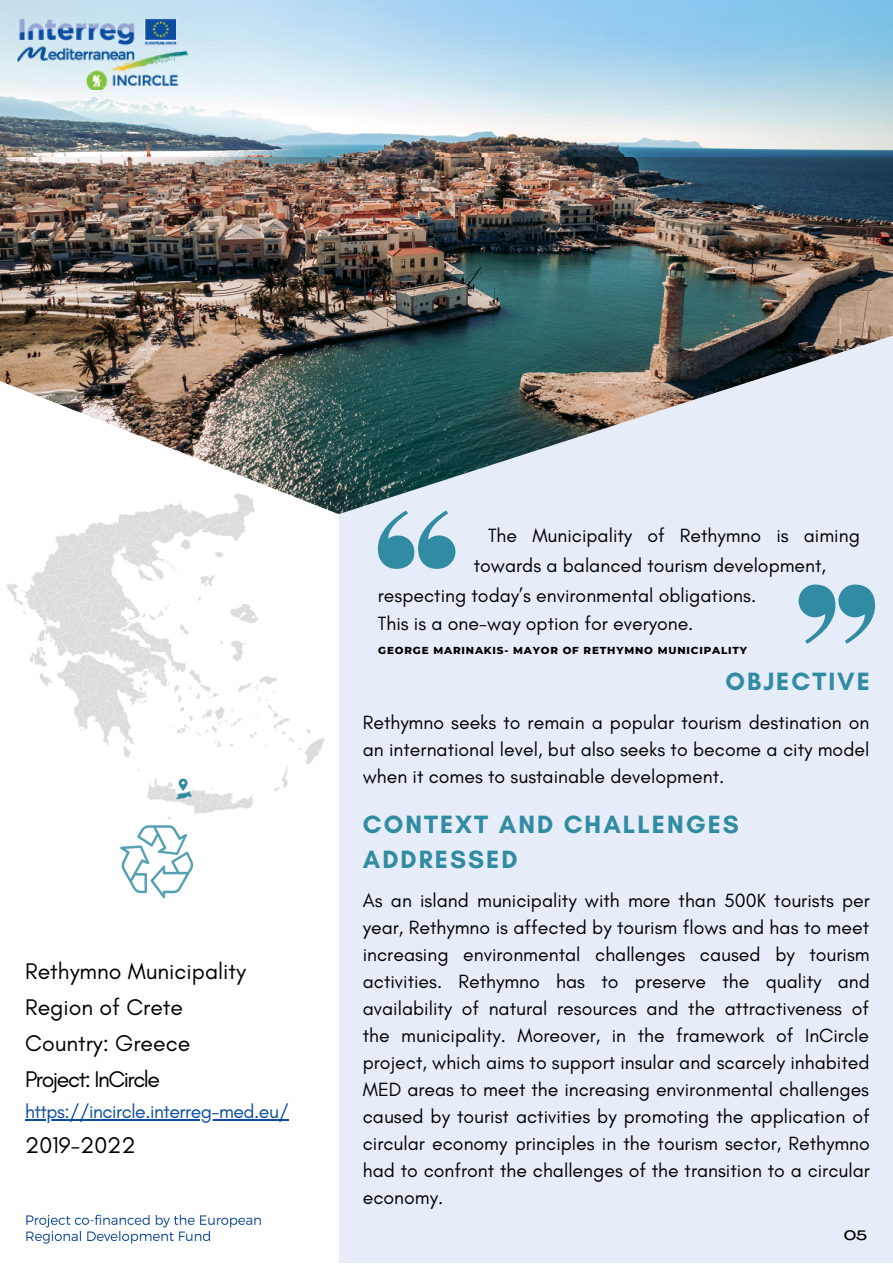
<style>
.page{position:relative;width:893px;height:1264px;background:#fff}
.page>*{position:absolute;margin:0;border:0;box-sizing:border-box;transform-origin:0 0}
.t1{font:700 25.5px/34.8px "Glacial Indifference";letter-spacing:.08em;color:#318ba2}
.t2{font:23.1px/36px "Glacial Indifference";color:#000}
.t3{font:19.5px/27px "Glacial Indifference";color:#000;text-align:justify}
.t4{font:19.5px "Glacial Indifference";letter-spacing:-.025em;color:#0b4ca2}
.t5{font:500 13.5px "Agrandir Grand";color:#000}
.t6{font:800 10.35px "Montserrat";letter-spacing:.08em;color:#000}
</style>
<div class="page">
<div style="left:0;top:0;width:892px;height:1262px;background:#e6edf8"></div>
<img style="left:0;top:156px;width:892px;height:218px">
<img style="left:0;top:374px;width:336px;height:114px">
<svg style="left:336px;top:330px;width:556px;height:170px"></svg>
<div style="left:0;top:514px;width:339px;height:748px;background:#fff"></div>
<svg style="left:383px;top:510px;width:72px;height:59px"></svg>
<svg style="left:798px;top:584px;width:77px;height:59px"></svg>
<img style="left:0;top:0;width:892px;height:156px">
<img style="left:0;top:488px;width:383px;height:332px">
<svg style="left:179px;top:778px;width:9px;height:13px"></svg>
<hr style="left:25px;top:1119px;width:263px;height:1px;background:#0b4ca2">
<svg style="left:120px;top:825px;width:73px;height:73px"></svg>
<img style="left:18px;top:18px;width:169px;height:72px">
<img style="left:26px;top:1214px;width:235px;height:30px">
<p class="t2" style="left:25px;top:952px;width:222px">Rethymno Municipality<br>Region of Crete<br>Country: Greece<br>Project: InCircle</p>
<p class="t4" style="left:25px;top:1099px;width:265px">https://incircle.interreg-med.eu/</p>
<p class="t2" style="left:25px;top:1127px;width:112px">2019-2022</p>
<p class="t3" style="left:488px;top:522px;width:373px">The Municipality of Rethymno is aiming</p>
<p class="t3" style="left:474px;top:551px;width:354px">towards a balanced tourism development,</p>
<p class="t3" style="left:378px;top:581px;width:380px">respecting today’s environmental obligations.</p>
<p class="t3" style="left:378px;top:609px;width:317px">This is a one-way option for everyone.</p>
<p class="t6" style="left:378px;top:643px;width:370px">GEORGE MARINAKIS- MAYOR OF RETHYMNO MUNICIPALITY</p>
<h1 class="t1" style="left:725px;top:663px;width:146px">OBJECTIVE</h1>
<p class="t3" style="left:363px;top:708px;width:508px">Rethymno seeks to remain a popular tourism destination on an international level, but also seeks to become a city model when it comes to sustainable development.</p>
<h1 class="t1" style="left:363px;top:807px;width:377px">CONTEXT AND CHALLENGES<br>ADDRESSED</h1>
<p class="t3" style="left:363px;top:886px;width:508px">As an island municipality with more than 500K tourists per year, Rethymno is affected by tourism flows and has to meet increasing environmental challenges caused by tourism activities. Rethymno has to preserve the quality and availability of natural resources and the attractiveness of the municipality. Moreover, in the framework of InCircle project, which aims to support insular and scarcely inhabited MED areas to meet the increasing environmental challenges caused by tourist activities by promoting the application of circular economy principles in the tourism sector, Rethymno had to confront the challenges of the transition to a circular economy.</p>
<p class="t5" style="left:843px;top:1229px;width:25px">05</p>
</div>
